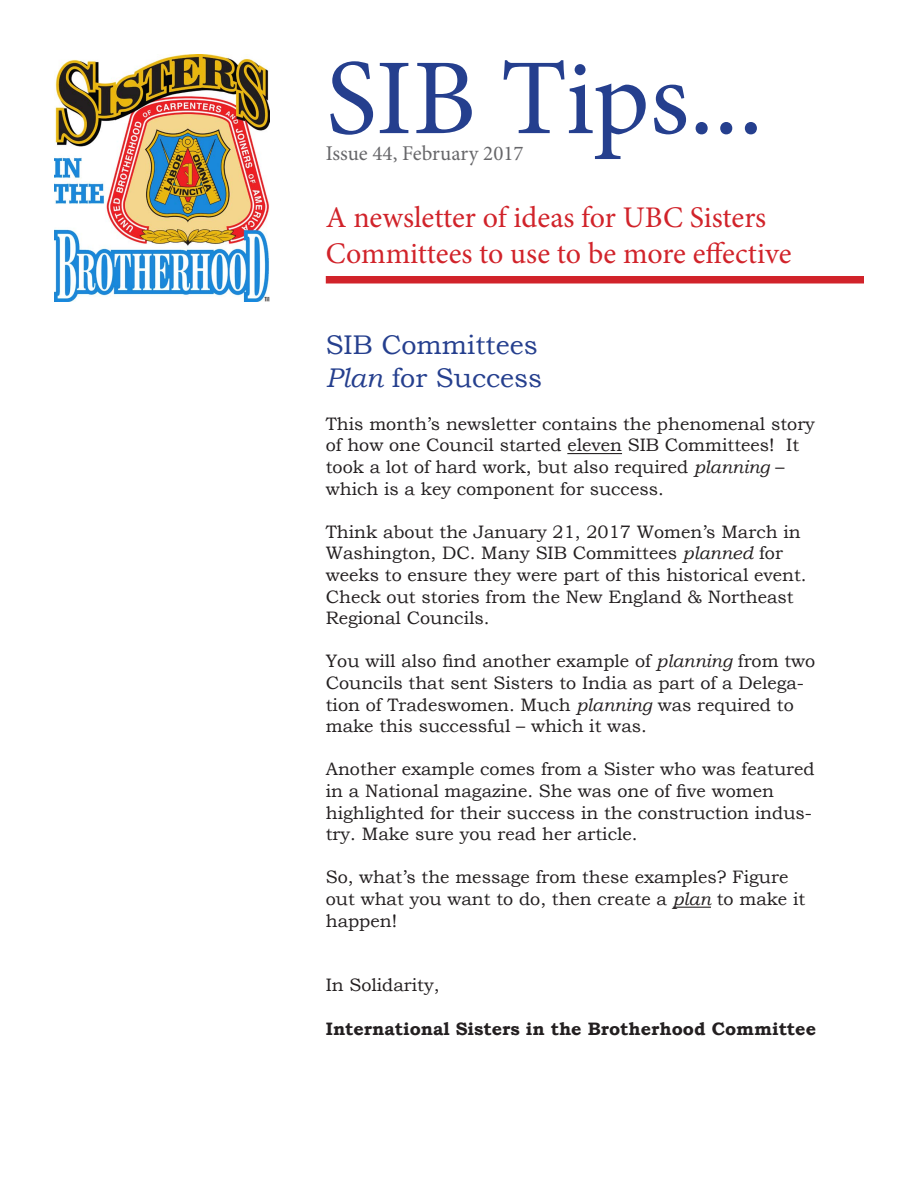
<style>
.page{position:relative;width:918px;height:1188px;background:#fff}
.page>*{position:absolute;margin:0;border:0;box-sizing:border-box;transform-origin:0 0}
.t1{font:108px "Minion Pro";letter-spacing:-.01em;color:#253f8e}
.t2{font:30px "Minion Pro";letter-spacing:-.005em;color:#d1232a}
.t3{font:27px "Bookman Old Style";color:#253f8e}
.t4{font:21px "Minion Pro";color:#67676a}
.t5{font:18px/21.6px "Bookman Old Style";color:#231f20}
.t6{font:700 18px "Bookman Old Style";color:#231f20}
.s1{font-style:italic}
</style>
<div class="page">
<div style="left:326px;top:276px;width:538px;height:8px;background:#d1232a"></div>
<img style="left:54px;top:55px;width:216px;height:246px">
<hr style="left:567px;top:453px;width:55px;height:1px;background:#231f20">
<hr style="left:673px;top:907px;width:38px;height:1px;background:#231f20">
<p class="t1" style="left:326px;top:26px;width:439px">SIB Tips...</p>
<p class="t4" style="left:326px;top:140px;width:199px">Issue 44, February 2017</p>
<p class="t2" style="left:326px;top:197px;width:442px">A newsletter of ideas for UBC Sisters</p>
<p class="t2" style="left:326px;top:233px;width:467px">Committees to use to be more effective</p>
<p class="t3" style="left:326px;top:327px;width:214px">SIB Committees</p>
<p class="t3" style="left:326px;top:360px;width:218px"><span class="s1">Plan</span> for Success</p>
<p class="t5" style="left:326px;top:413px;width:491px">This month’s newsletter contains the phenomenal story of how one Council started eleven SIB Committees! It took a lot of hard work, but also required <span class="s1">planning</span> – which is a key component for success.</p>
<p class="t5" style="left:326px;top:521px;width:482px">Think about the January 21, 2017 Women’s March in Washington, DC. Many SIB Committees <span class="s1">planned</span> for weeks to ensure they were part of this historical event.<br>Check out stories from the New England &amp; Northeast Regional Councils.</p>
<p class="t5" style="left:326px;top:650px;width:491px">You will also find another example of <span class="s1">planning</span> from two Councils that sent Sisters to India as part of a Delega&shy;tion of Tradeswomen. Much <span class="s1">planning</span> was required to make this successful – which it was.</p>
<p class="t5" style="left:326px;top:758px;width:490px">Another example comes from a Sister who was featured in a National magazine. She was one of five women highlighted for their success in the construction indus&shy;try. Make sure you read her article.</p>
<p class="t5" style="left:326px;top:866px;width:481px">So, what’s the message from these examples? Figure out what you want to do, then create a <span class="s1">plan</span> to make it happen!</p>
<p class="t5" style="left:326px;top:974px;width:115px">In Solidarity,</p>
<p class="t6" style="left:326px;top:1015px;width:492px">International Sisters in the Brotherhood Committee</p>
</div>
